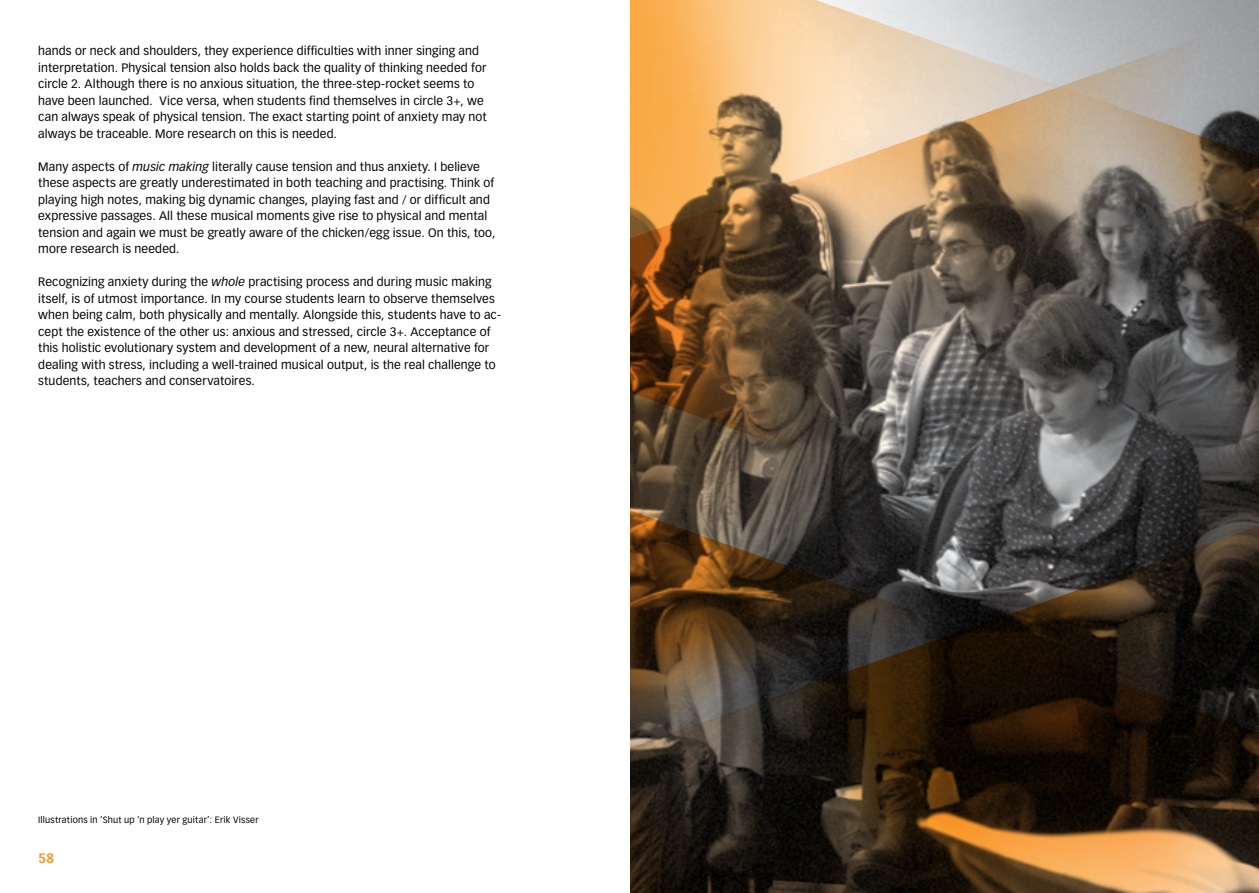
<style>
.page{position:relative;width:1259px;height:893px;background:#fff}
.page>*{position:absolute;margin:0;border:0;box-sizing:border-box;transform-origin:0 0}
.t1{font:700 13.5px "Vectora LH";color:#f8971d}
.t2{font:12px/16.5px "Vectora LH";letter-spacing:.01em;color:#000}
.t3{font:9px "Vectora LH";letter-spacing:.02em;color:#000}
.s1{font-style:italic}
</style>
<div class="page">
<img style="left:630px;top:615px;width:629px;height:278px">
<img style="left:630px;top:16px;width:629px;height:599px">
<p class="t2" style="left:38px;top:43px;width:450px">hands or neck and shoulders, they experience difficulties with inner singing and interpretation. Physical tension also holds back the quality of thinking needed for circle 2. Although there is no anxious situation, the three-step-rocket seems to have been launched. Vice versa, when students find themselves in circle 3+, we can always speak of physical tension. The exact starting point of anxiety may not always be traceable. More research on this is needed.</p>
<p class="t2" style="left:38px;top:158px;width:458px">Many aspects of <span class="s1">music making</span> literally cause tension and thus anxiety. I believe these aspects are greatly underestimated in both teaching and practising. Think of playing high notes, making big dynamic changes, playing fast and / or difficult and expressive passages. All these musical moments give rise to physical and mental tension and again we must be greatly aware of the chicken/egg issue. On this, too, more research is needed.</p>
<p class="t2" style="left:38px;top:274px;width:464px">Recognizing anxiety during the <span class="s1">whole</span> practising process and during music making itself, is of utmost importance. In my course students learn to observe themselves when being calm, both physically and mentally. Alongside this, students have to ac&shy;cept the existence of the other us: anxious and stressed, circle 3+. Acceptance of this holistic evolutionary system and development of a new, neural alternative for dealing with stress, including a well-trained musical output, is the real challenge to students, teachers and conservatoires.</p>
<p class="t3" style="left:38px;top:814px;width:222px">Illustrations in ‘Shut up ’n play yer guitar’: Erik Visser</p>
<p class="t1" style="left:38px;top:850px;width:17px">58</p>
</div>
